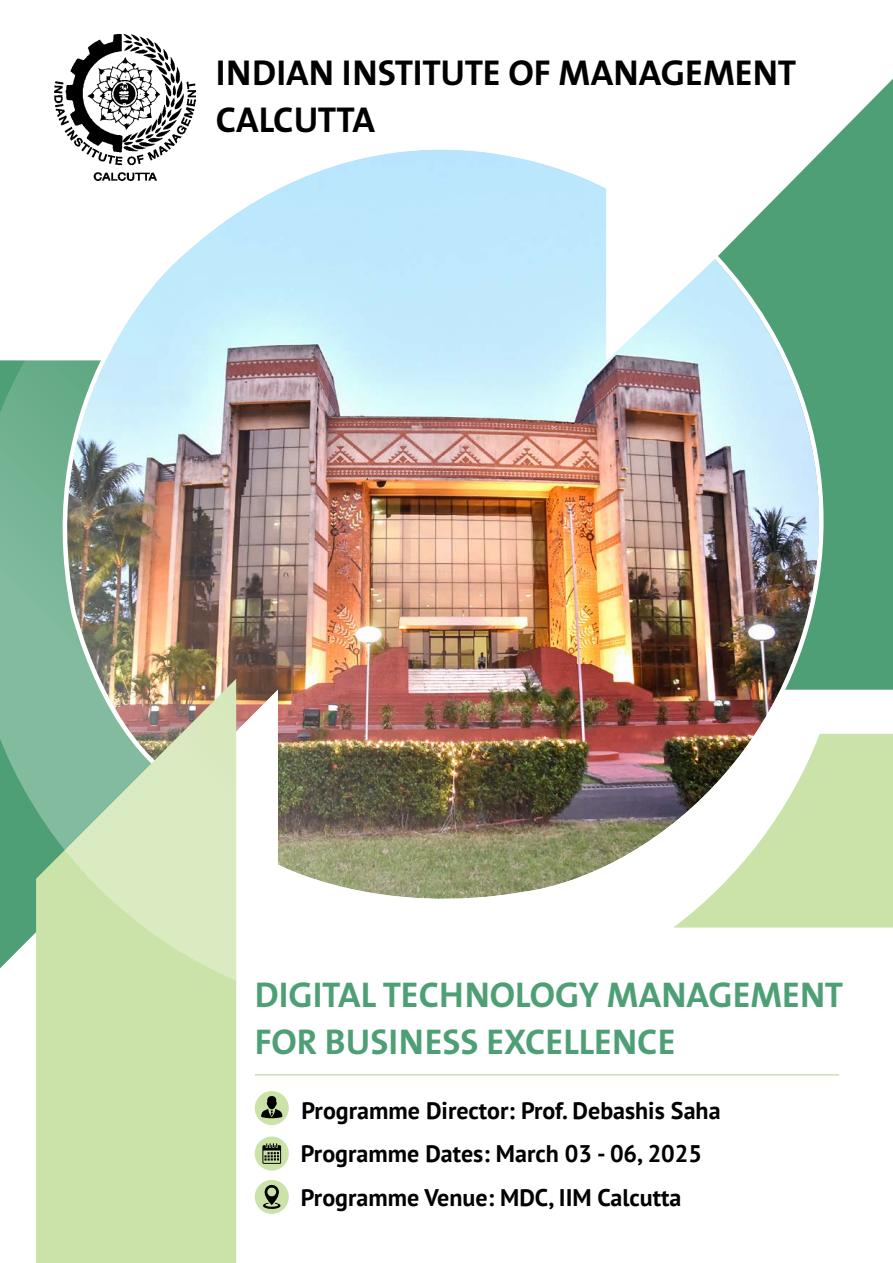
<style>
.page{position:relative;width:893px;height:1263px;background:#fff}
.page>*{position:absolute;margin:0;border:0;box-sizing:border-box;transform-origin:0 0}
.t1{font:700 36.15px/47.1px "The Sans B7";color:#000}
.t2{font:700 36px/46.8px "The Sans B7";color:#4e9f76}
.t3{font:700 24px/43.8px "PT Sans";color:#000}
</style>
<div class="page">
<img style="left:54px;top:34px;width:142px;height:102px">
<div style="left:836px;top:79px;width:57px;height:611px;background:#4e9f76"></div>
<div style="left:36px;top:1016px;width:200px;height:247px;background:#cbe2a8"></div>
<img style="left:0;top:136px;width:849px;height:880px">
<svg style="left:673px;top:734px;width:220px;height:193px"></svg>
<hr style="left:255px;top:1074px;width:584px;height:1px;background:#cbe2a8">
<div style="left:255px;top:1091px;width:34px;height:34px;background:#cbe2a8;border-radius:50%"></div>
<svg style="left:261px;top:1096px;width:21px;height:22px"></svg>
<div style="left:255px;top:1136px;width:34px;height:34px;background:#cbe2a8;border-radius:50%"></div>
<svg style="left:262px;top:1143px;width:19px;height:21px"></svg>
<div style="left:255px;top:1180px;width:34px;height:34px;background:#cbe2a8;border-radius:50%"></div>
<svg style="left:263px;top:1184px;width:18px;height:25px"></svg>
<h1 class="t1" style="left:216px;top:50px;width:582px">INDIAN I NSTITUTE OF MANAGEMENT<br>CALCUTTA</h1>
<h2 class="t2" style="left:255px;top:973px;width:590px">DIGITAL TECHNOLOGY MANAGEMENT<br>FOR BUSI NESS EXCELLENCE</h2>
<p class="t3" style="left:301px;top:1088px;width:421px">Programme Director: Prof. Debashis Saha<br>Programme Dates: March 03 - 06, 2025<br>Programme Venue: MDC, IIM Calcutta</p>
</div>
